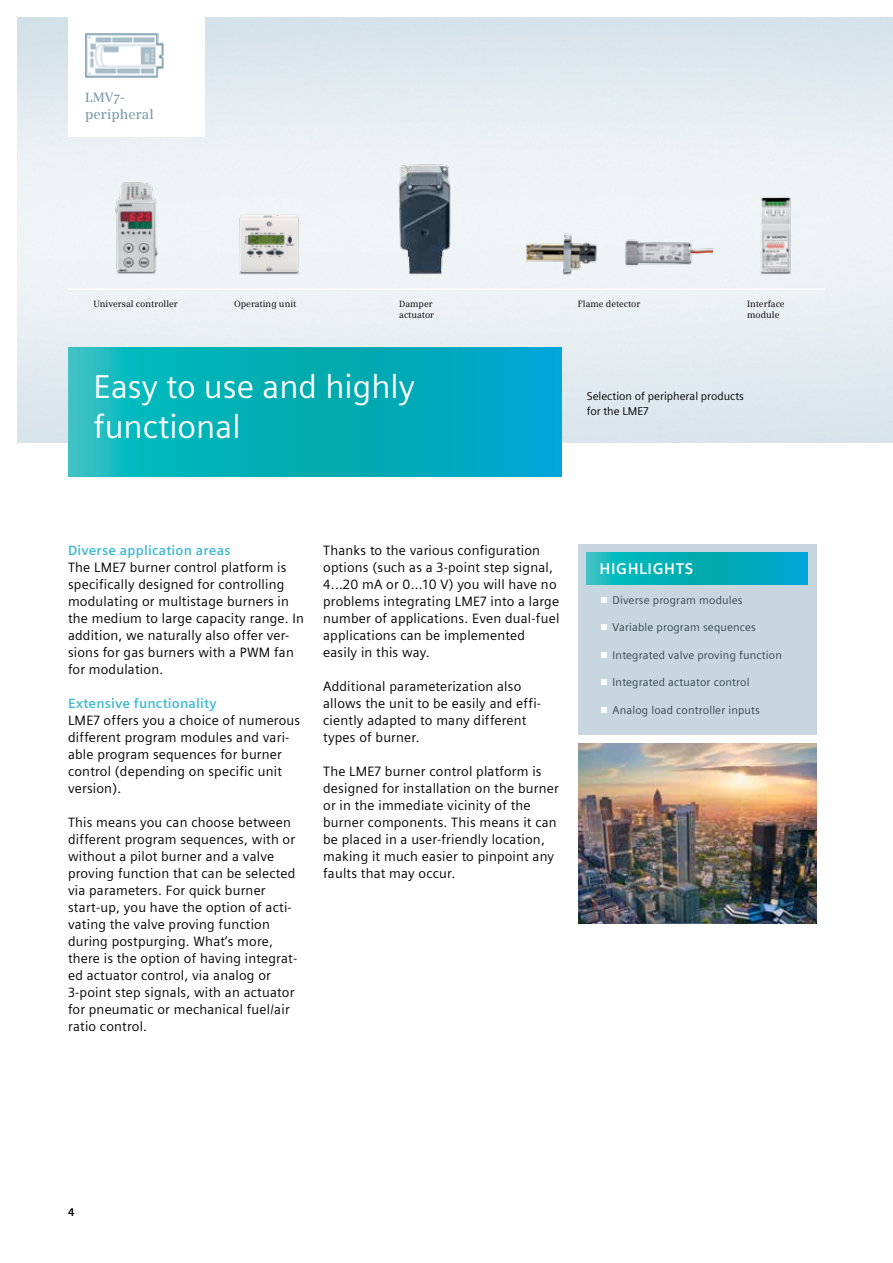
<style>
.page{position:relative;width:893px;height:1263px;background:#fff}
.page>*{position:absolute;margin:0;border:0;box-sizing:border-box;transform-origin:0 0}
.t1{font:33px/39.6px "Siemens Sans";color:#fff}
.t2{font:700 15.6px "Siemens Sans";letter-spacing:.035em;color:#fff}
.t3{font:13.5px/17px "Siemens Sans";letter-spacing:.015em;color:#000}
.t4{font:700 13.5px "Siemens Sans";letter-spacing:.015em;color:#44bad2}
.t5{font:600 13.5px/17px "Siemens Serif";color:#7b9aa9}
.t6{font:11.25px "Siemens Sans";letter-spacing:.015em;color:#34454f}
.t7{font:11.25px/14.7px "Siemens Sans";color:#000}
.t8{font:700 11.25px "Siemens Sans";color:#000}
.t9{font:9px/10.8px "Siemens Serif";color:#000}
</style>
<div class="page">
<img style="left:17px;top:17px;width:875px;height:425px">
<div style="left:68px;top:0;width:136px;height:136px;background:#fff"></div>
<hr style="left:68px;top:288px;width:757px;height:2px;background:#fff">
<svg style="left:68px;top:347px;width:493px;height:129px"></svg>
<img style="left:85px;top:34px;width:79px;height:44px">
<img style="left:234px;top:201px;width:68px;height:80px">
<img style="left:397px;top:159px;width:55px;height:119px">
<img style="left:526px;top:229px;width:72px;height:64px">
<img style="left:757px;top:188px;width:38px;height:91px">
<img style="left:114px;top:156px;width:44px;height:123px">
<div style="left:578px;top:544px;width:238px;height:191px;background:#c8d7df"></div>
<svg style="left:601px;top:597px;width:5px;height:6px"></svg>
<svg style="left:601px;top:624px;width:5px;height:6px"></svg>
<svg style="left:601px;top:652px;width:5px;height:6px"></svg>
<svg style="left:601px;top:679px;width:5px;height:6px"></svg>
<svg style="left:601px;top:707px;width:5px;height:5px"></svg>
<svg style="left:587px;top:553px;width:221px;height:32px"></svg>
<img style="left:578px;top:743px;width:238px;height:180px">
<hr style="left:892px;top:17px;width:1px;height:425px;background:#c8d7df">
<img style="left:624px;top:231px;width:89px;height:44px">
<p class="t5" style="left:85px;top:89px;width:70px">LMV7- peripheral</p>
<p class="t9" style="left:94px;top:298px;width:86px">Universal controller</p>
<p class="t9" style="left:234px;top:298px;width:64px">Operating unit</p>
<p class="t9" style="left:399px;top:298px;width:36px">Damper actuator</p>
<p class="t9" style="left:578px;top:298px;width:64px">Flame detector</p>
<p class="t9" style="left:747px;top:298px;width:39px">Interface module</p>
<h1 class="t1" style="left:94px;top:367px;width:323px">Easy to use and highly functional</h1>
<p class="t7" style="left:587px;top:389px;width:159px">Selection of peripheral products for the LME7</p>
<p class="t4" style="left:68px;top:542px;width:164px">Diverse application areas</p>
<p class="t3" style="left:68px;top:559px;width:238px">The LME7 burner control platform is specifically designed for controlling modulating or multistage burners in the medium to large capacity range. In addition, we naturally also offer ver&shy;sions for gas burners with a PWM fan for modulation.</p>
<p class="t4" style="left:68px;top:695px;width:150px">Extensive functionality</p>
<p class="t3" style="left:68px;top:712px;width:234px">LME7 offers you a choice of numerous different program modules and vari&shy;able program sequences for burner control (depending on specific unit version).</p>
<p class="t3" style="left:68px;top:814px;width:231px">This means you can choose between different program sequences, with or without a pilot burner and a valve proving function that can be selected via parameters. For quick burner start-up, you have the option of acti&shy;vating the valve proving function during postpurging. What‘s more, there is the option of having integrat&shy;ed actuator control, via analog or 3-point step signals, with an actuator for pneumatic or mechanical fuel/air ratio control.</p>
<p class="t3" style="left:323px;top:542px;width:238px">Thanks to the various configuration options (such as a 3-point step signal, 4...20 mA or 0...10 V) you will have no problems integrating LME7 into a large number of applications. Even dual-fuel applications can be implemented easily in this way.</p>
<p class="t3" style="left:323px;top:678px;width:219px">Additional parameterization also allows the unit to be easily and effi&shy;ciently adapted to many different types of burner.</p>
<p class="t3" style="left:323px;top:763px;width:237px">The LME7 burner control platform is designed for installation on the burner or in the immediate vicinity of the burner components. This means it can be placed in a user-friendly location, making it much easier to pinpoint any faults that may occur.</p>
<p class="t2" style="left:600px;top:560px;width:95px">HIGHLIGHTS</p>
<p class="t6" style="left:613px;top:594px;width:132px">Diverse program modules</p>
<p class="t6" style="left:613px;top:621px;width:145px">Variable program sequences</p>
<p class="t6" style="left:613px;top:649px;width:171px">Integrated valve proving function</p>
<p class="t6" style="left:613px;top:676px;width:138px">Integrated actuator control</p>
<p class="t6" style="left:613px;top:703px;width:149px">Analog load controller inputs</p>
<p class="t8" style="left:68px;top:1206px;width:8px">4</p>
</div>
